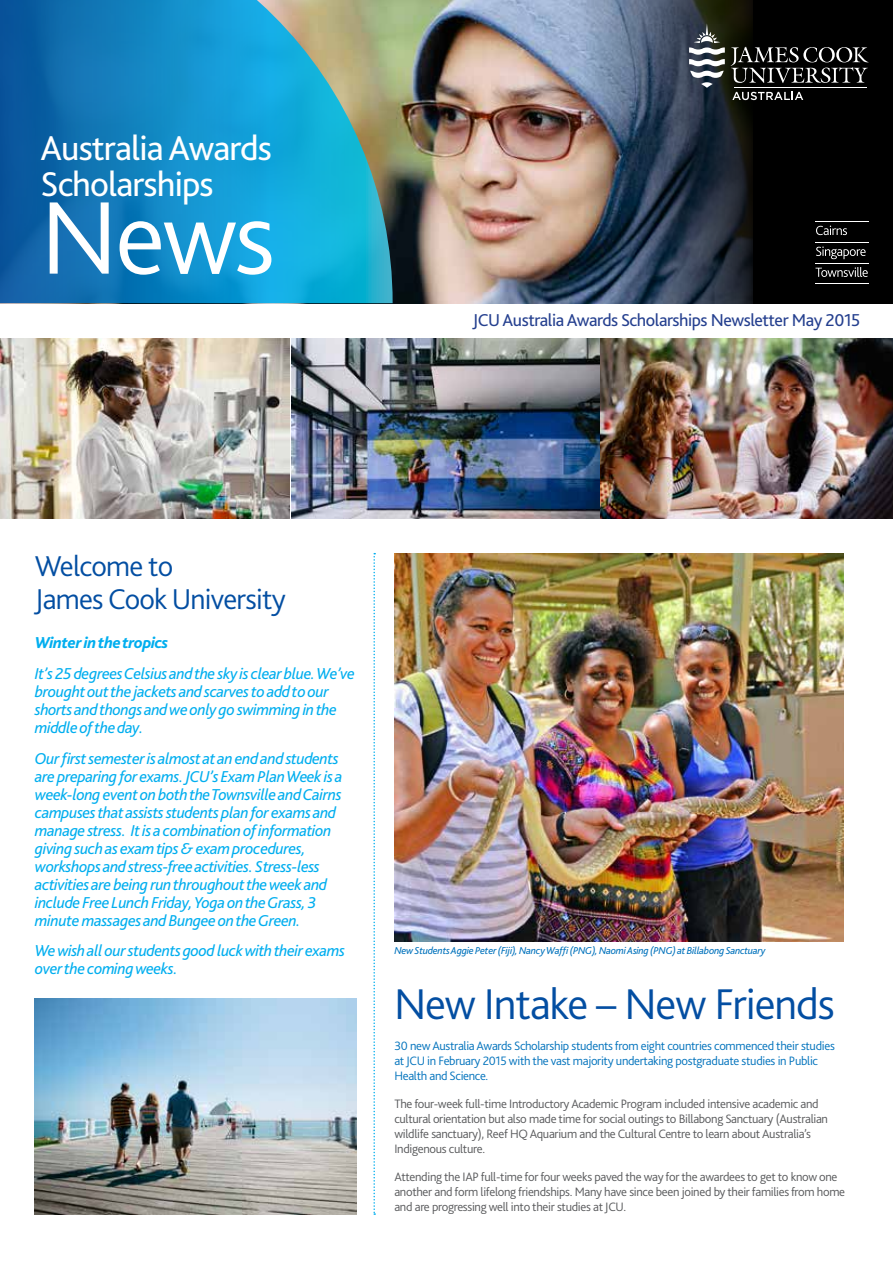
<style>
.page{position:relative;width:893px;height:1263px;background:#fff}
.page>*{position:absolute;margin:0;border:0;box-sizing:border-box;transform-origin:0 0}
.t1{font:300 108px "Bliss 2";color:#fff}
.t2{font:300 45px "Bliss 2";letter-spacing:-.025em;color:#034ea2}
.t3{font:36px/36px "Bliss 2";letter-spacing:-.025em;color:#fff}
.t4{font:300 30px/33px "Bliss 2";letter-spacing:-.025em;color:#034ea2}
.t5{font:18px "Bliss 2";letter-spacing:-.025em;color:#25408f}
.t6{font:italic 16.5px/18px "Bliss 2";letter-spacing:-.025em;color:#00aeef}
.t7{font:italic 800 16.5px "Bliss 2";letter-spacing:-.025em;color:#00aeef}
.t8{font:300 12.75px/15px "Bliss 2";letter-spacing:-.025em;color:#58595b}
.t9{font:300 12.75px/15px "Bliss 2";letter-spacing:-.025em;color:#0072bc}
.t10{font:italic 10.5px "Bliss 2";letter-spacing:-.025em;color:#0072bc}
</style>
<div class="page">
<img style="left:394px;top:553px;width:449px;height:388px">
<img style="left:35px;top:999px;width:321px;height:215px">
<div style="left:746px;top:0;width:147px;height:303px;background:#000"></div>
<img style="left:393px;top:0;width:189px;height:303px">
<svg style="left:582px;top:0;width:173px;height:303px;background:#3a4555"></svg>
<svg style="left:0;top:0;width:393px;height:303px;background:#218dbc"></svg>
<img style="left:0;top:338px;width:289px;height:181px">
<img style="left:291px;top:338px;width:602px;height:181px">
<svg style="left:731px;top:47px;width:137px;height:36px"></svg>
<hr style="left:734px;top:87px;width:132px;height:1px;background:#fff">
<svg style="left:732px;top:92px;width:71px;height:8px"></svg>
<svg style="left:689px;top:23px;width:36px;height:65px"></svg>
<svg style="left:373px;top:553px;width:2px;height:662px"></svg>
<svg style="left:815px;top:267px;width:53px;height:10px"></svg>
<svg style="left:816px;top:246px;width:50px;height:13px"></svg>
<svg style="left:816px;top:226px;width:31px;height:9px"></svg>
<hr style="left:815px;top:221px;width:53px;height:1px;background:#fff">
<hr style="left:815px;top:283px;width:53px;height:1px;background:#fff">
<hr style="left:815px;top:242px;width:53px;height:1px;background:#fff">
<hr style="left:815px;top:263px;width:53px;height:1px;background:#fff">
<h3 class="t3" style="left:40px;top:130px;width:233px">Australia Awards<br>Scholarships</h3>
<h1 class="t1" style="left:40px;top:171px;width:236px">News</h1>
<p class="t5" style="left:473px;top:308px;width:389px">JCU Australia Awards Scholarships Newsletter May 2015</p>
<h3 class="t4" style="left:35px;top:549px;width:252px">Welcome to<br>James Cook University</h3>
<p class="t7" style="left:35px;top:632px;width:135px">Winter in the tropics</p>
<p class="t6" style="left:35px;top:664px;width:322px">It’s 25 degrees Celsius and the sky is clear blue. We’ve brought out the jackets and scarves to add to our shorts and thongs and we only go swimming in the middle of the day.</p>
<p class="t6" style="left:35px;top:749px;width:309px">Our first semester is almost at an end and students are preparing for exams. JCU’s Exam Plan Week is a week-long event on both the Townsville and Cairns campuses that assists students plan for exams and manage stress. It is a combination of information giving such as exam tips &amp; exam procedures, workshops and stress-free activities. Stress-less activities are being run throughout the week and include Free Lunch Friday, Yoga on the Grass, 3 minute massages and Bungee on the Green.</p>
<p class="t6" style="left:35px;top:942px;width:312px">We wish all our students good luck with their exams over the coming weeks.</p>
<p class="t10" style="left:394px;top:944px;width:373px">New Students Aggie Peter (Fiji), Nancy Waffi (PNG), Naomi Asing (PNG) at Billabong Sanctuary</p>
<h2 class="t2" style="left:394px;top:976px;width:442px">New Intake – New Friends</h2>
<p class="t9" style="left:394px;top:1038px;width:442px">30 new Australia Awards Scholarship students from eight countries commenced their studies at JCU in February 2015 with the vast majority undertaking postgraduate studies in Public<br>Health and Science.</p>
<p class="t8" style="left:394px;top:1096px;width:435px">The four-week full-time Introductory Academic Program included intensive academic and cultural orientation but also made time for social outings to Billabong Sanctuary (Australian wildlife sanctuary), Reef HQ Aquarium and the Cultural Centre to learn about Australia’s Indigenous culture.</p>
<p class="t8" style="left:394px;top:1169px;width:452px">Attending the IAP full-time for four weeks paved the way for the awardees to get to know one another and form lifelong friendships. Many have since been joined by their families from home and are progressing well into their studies at JCU.</p>
</div>
